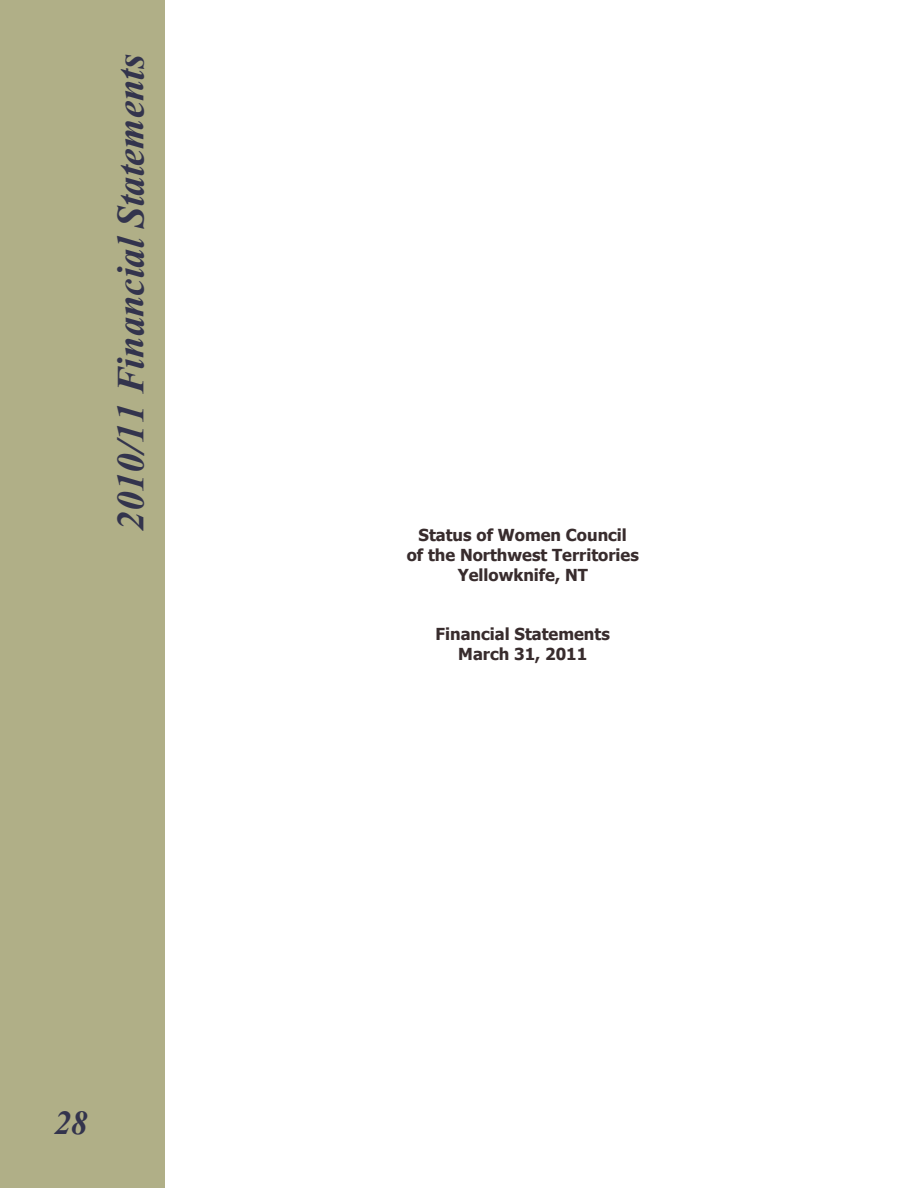
<style>
.page{position:relative;width:918px;height:1188px;background:#fff}
.page>*{position:absolute;margin:0;border:0;box-sizing:border-box;transform-origin:0 0}
.t1{font:700 48px "Vijaya";color:#33344d}
.t2{font:700 42px "Vijaya";color:#33344d}
.t3{font:700 16.5px/19.8px "Tahoma";color:#382c2d;text-align:center}
</style>
<div class="page">
<div style="left:0;top:0;width:165px;height:1188px;background:#b0af87"></div>
<h1 class="t1" style="left:93px;top:531px;width:478px;rotate:-90deg">2010/11 Financial Statements</h1>
<h2 class="t2" style="left:54px;top:1090px;width:35px">28</h2>
<p class="t3" style="left:407px;top:524px;width:234px">Status of Women Council<br>of the Northwest Territories<br>Yellowknife, NT</p>
<p class="t3" style="left:436px;top:623px;width:176px">Financial Statements<br>March 31, 2011</p>
</div>
